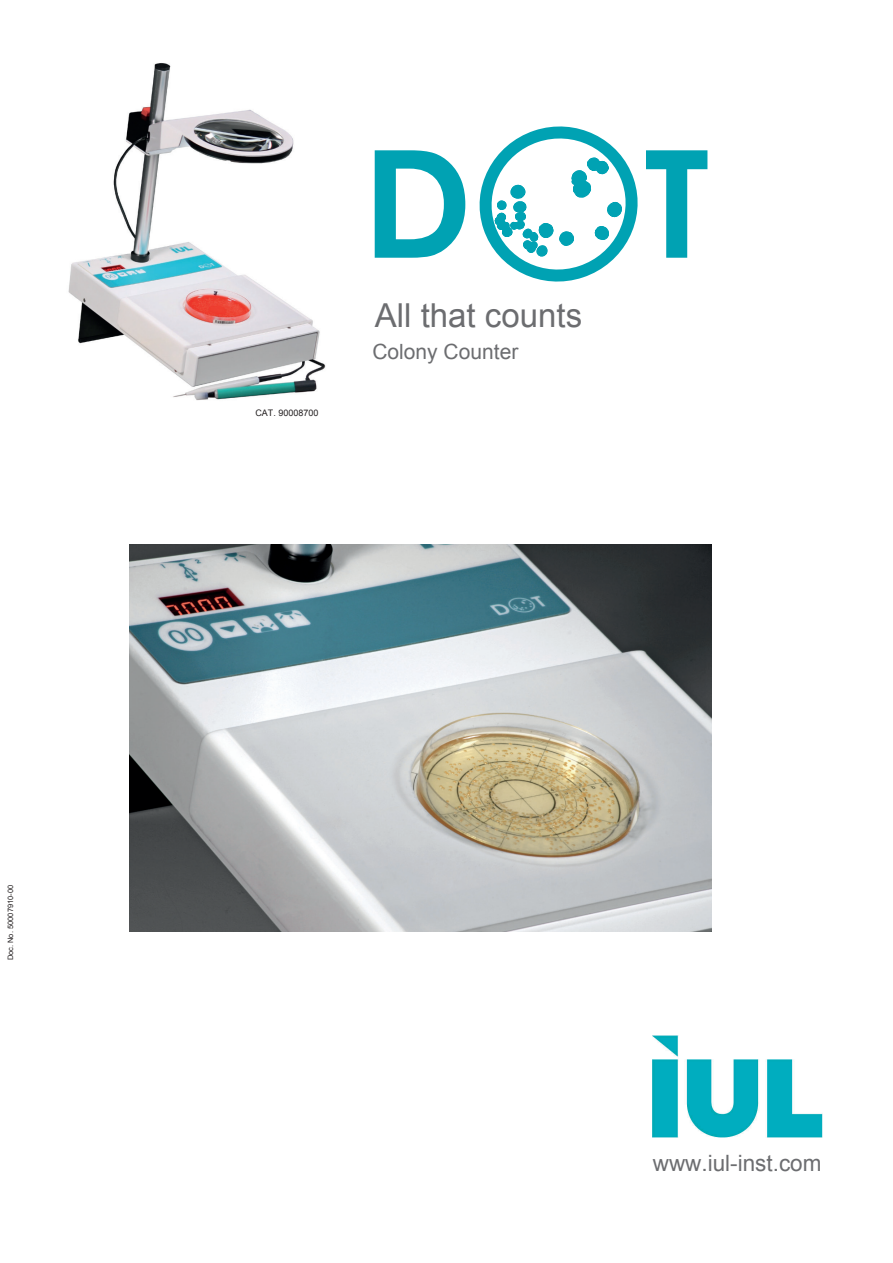
<style>
.page{position:relative;width:893px;height:1263px;background:#fff}
.page>*{position:absolute;margin:0;border:0;box-sizing:border-box;transform-origin:0 0}
.t1{font:33px "Arial";color:#6c6d70}
.t2{font:22.5px "Arial";color:#6c6d70}
.t3{font:21px "Arial";color:#6c6d70}
.t4{font:9px "Arial";color:#231f20}
.t5{font:7.5px "Arial";color:#231f20}
</style>
<div class="page">
<img style="left:68px;top:63px;width:258px;height:338px">
<img style="left:129px;top:544px;width:582px;height:388px">
<svg style="left:375px;top:126px;width:332px;height:156px"></svg>
<img style="left:653px;top:1035px;width:169px;height:103px">
<p class="t5" style="left:6px;top:960px;width:77px;rotate:-90deg">Doc. No. 50007910-00</p>
<p class="t4" style="left:255px;top:407px;width:65px">CAT. 90008700</p>
<h1 class="t1" style="left:375px;top:294px;width:209px">All that counts</h1>
<h3 class="t3" style="left:372px;top:338px;width:147px">Colony Counter</h3>
<h2 class="t2" style="left:653px;top:1149px;width:170px">www.iul-inst.com</h2>
</div>
